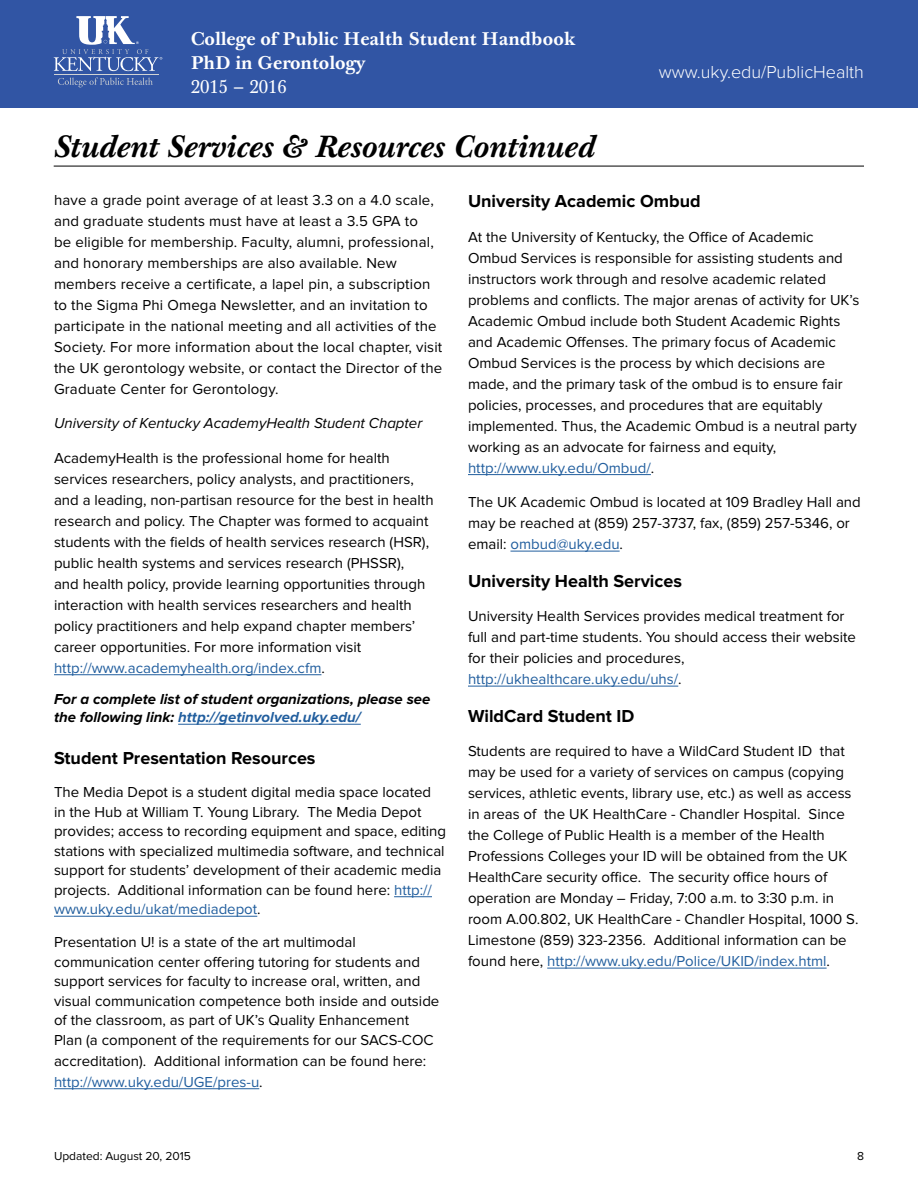
<style>
.page{position:relative;width:918px;height:1188px;background:#fff}
.page>*{position:absolute;margin:0;border:0;box-sizing:border-box;transform-origin:0 0}
.t1{font:italic 700 30px "Baskerville 10 Pro";color:#000}
.t2{font:700 18px "Proxima Nova";color:#000}
.t3{font:700 18px/24px "Baskerville 10 Pro";color:#fff}
.t4{font:300 18px "Proxima Nova";color:#fff}
.t5{font:18px "Baskerville 10 Pro";color:#fff}
.t6{font:15px/21px "Proxima Nova";color:#000}
.t7{font:italic 700 15px/18px "Proxima Nova";color:#000}
.t8{font:italic 15px "Proxima Nova";color:#000}
.t9{font:12px "Proxima Nova";color:#000}
.s1{color:#215e9e}
</style>
<div class="page">
<div style="left:0;top:0;width:918px;height:108px;background:#3155a4"></div>
<hr style="left:54px;top:74px;width:104px;height:1px;background:#d1d3d4">
<svg style="left:54px;top:16px;width:108px;height:55px"></svg>
<svg style="left:58px;top:78px;width:95px;height:9px"></svg>
<hr style="left:54px;top:674px;width:267px;height:1px;background:#215e9e">
<hr style="left:178px;top:724px;width:183px;height:1px;background:#215e9e">
<hr style="left:394px;top:896px;width:38px;height:1px;background:#215e9e">
<hr style="left:54px;top:916px;width:203px;height:1px;background:#215e9e">
<hr style="left:54px;top:1088px;width:205px;height:1px;background:#215e9e">
<hr style="left:468px;top:474px;width:183px;height:1px;background:#215e9e">
<hr style="left:510px;top:551px;width:110px;height:1px;background:#215e9e">
<hr style="left:468px;top:686px;width:210px;height:1px;background:#215e9e">
<hr style="left:547px;top:968px;width:280px;height:1px;background:#215e9e">
<hr style="left:54px;top:166px;width:810px;height:1px;background:#000">
<p class="t3" style="left:191px;top:28px;width:386px">College of Public Health Student Handbook<br>PhD in Gerontology</p>
<p class="t5" style="left:191px;top:75px;width:98px">2015 – 2016</p>
<h1 class="t1" style="left:54px;top:128px;width:543px">Student Services &amp; Resources Continued</h1>
<p class="t4" style="left:659px;top:63px;width:207px">www.uky.edu/PublicHealth</p>
<p class="t6" style="left:54px;top:190px;width:390px">have a grade point average of at least 3.3 on a 4.0 scale, and graduate students must have at least a 3.5 GPA to<br>be eligible for membership. Faculty, alumni, professional, and honorary memberships are also available. New members receive a certificate, a lapel pin, a subscription to the Sigma Phi Omega Newsletter, and an invitation to participate in the national meeting and all activities of the Society. For more information about the local chapter, visit the UK gerontology website, or contact the Director of the Graduate Center for Gerontology.</p>
<p class="t8" style="left:54px;top:416px;width:370px">University of Kentucky AcademyHealth Student Chapter</p>
<p class="t6" style="left:54px;top:448px;width:381px">AcademyHealth is the professional home for health services researchers, policy analysts, and practitioners, and a leading, non-partisan resource for the best in health research and policy. The Chapter was formed to acquaint students with the fields of health services research (HSR), public health systems and services research (PHSSR),<br>and health policy, provide learning opportunities through interaction with health services researchers and health policy practitioners and help expand chapter members’ career opportunities. For more information visit <span class="s1">http://www.academyhealth.org/index.cfm</span>.</p>
<p class="t7" style="left:54px;top:691px;width:378px">For a complete list of student organizations, please see the following link: <span class="s1">http://getinvolved.uky.edu/</span></p>
<p class="t2" style="left:54px;top:750px;width:263px">Student Presentation Resources</p>
<p class="t6" style="left:54px;top:783px;width:394px;line-height:19.5px">The Media Depot is a student digital media space located in the Hub at William T. Young Library. The Media Depot provides; access to recording equipment and space, editing stations with specialized multimedia software, and technical support for students’ development of their academic media projects. Additional information can be found here: <span class="s1">http:// www.uky.edu/ukat/mediadepot</span>.</p>
<p class="t6" style="left:54px;top:933px;width:387px;line-height:19.5px">Presentation U! is a state of the art multimodal communication center offering tutoring for students and support services for faculty to increase oral, written, and visual communication competence both inside and outside of the classroom, as part of UK’s Quality Enhancement Plan (a component of the requirements for our SACS-COC</p>
<p class="t6" style="left:54px;top:1051px;width:374px">accreditation). Additional information can be found here: <span class="s1">http://www.uky.edu/UGE/pres-u</span>.</p>
<p class="t2" style="left:468px;top:193px;width:234px">University Academic Ombud</p>
<p class="t6" style="left:468px;top:227px;width:393px">At the University of Kentucky, the Office of Academic Ombud Services is responsible for assisting students and instructors work through and resolve academic related problems and conflicts. The major arenas of activity for UK’s Academic Ombud include both Student Academic Rights and Academic Offenses. The primary focus of Academic Ombud Services is the process by which decisions are made, and the primary task of the ombud is to ensure fair policies, processes, and procedures that are equitably implemented. Thus, the Academic Ombud is a neutral party working as an advocate for fairness and equity, <span class="s1">http://www.uky.edu/Ombud/</span>.</p>
<p class="t6" style="left:468px;top:492px;width:394px">The UK Academic Ombud is located at 109 Bradley Hall and may be reached at (859) 257-3737, fax, (859) 257-5346, or email: <span class="s1">ombud@uky.edu</span>.</p>
<p class="t2" style="left:468px;top:572px;width:216px">University Health Services</p>
<p class="t6" style="left:468px;top:606px;width:390px">University Health Services provides medical treatment for full and part-time students. You should access their website for their policies and procedures, <span class="s1">http://ukhealthcare.uky.edu/uhs/</span>.</p>
<p class="t2" style="left:468px;top:707px;width:168px">WildCard Student ID</p>
<p class="t6" style="left:468px;top:741px;width:392px">Students are required to have a WildCard Student ID that may be used for a variety of services on campus (copying services, athletic events, library use, etc.) as well as access in areas of the UK HealthCare - Chandler Hospital. Since the College of Public Health is a member of the Health Professions Colleges your ID will be obtained from the UK HealthCare security office. The security office hours of operation are Monday – Friday, 7:00 a.m. to 3:30 p.m. in room A.00.802, UK HealthCare - Chandler Hospital, 1000 S.<br>Limestone (859) 323-2356. Additional information can be found here, <span class="s1">http://www.uky.edu/Police/UKID/index.html</span>.</p>
<p class="t9" style="left:54px;top:1150px;width:139px">Updated: August 20, 2015</p>
<p class="t9" style="left:857px;top:1150px;width:8px">8</p>
</div>
